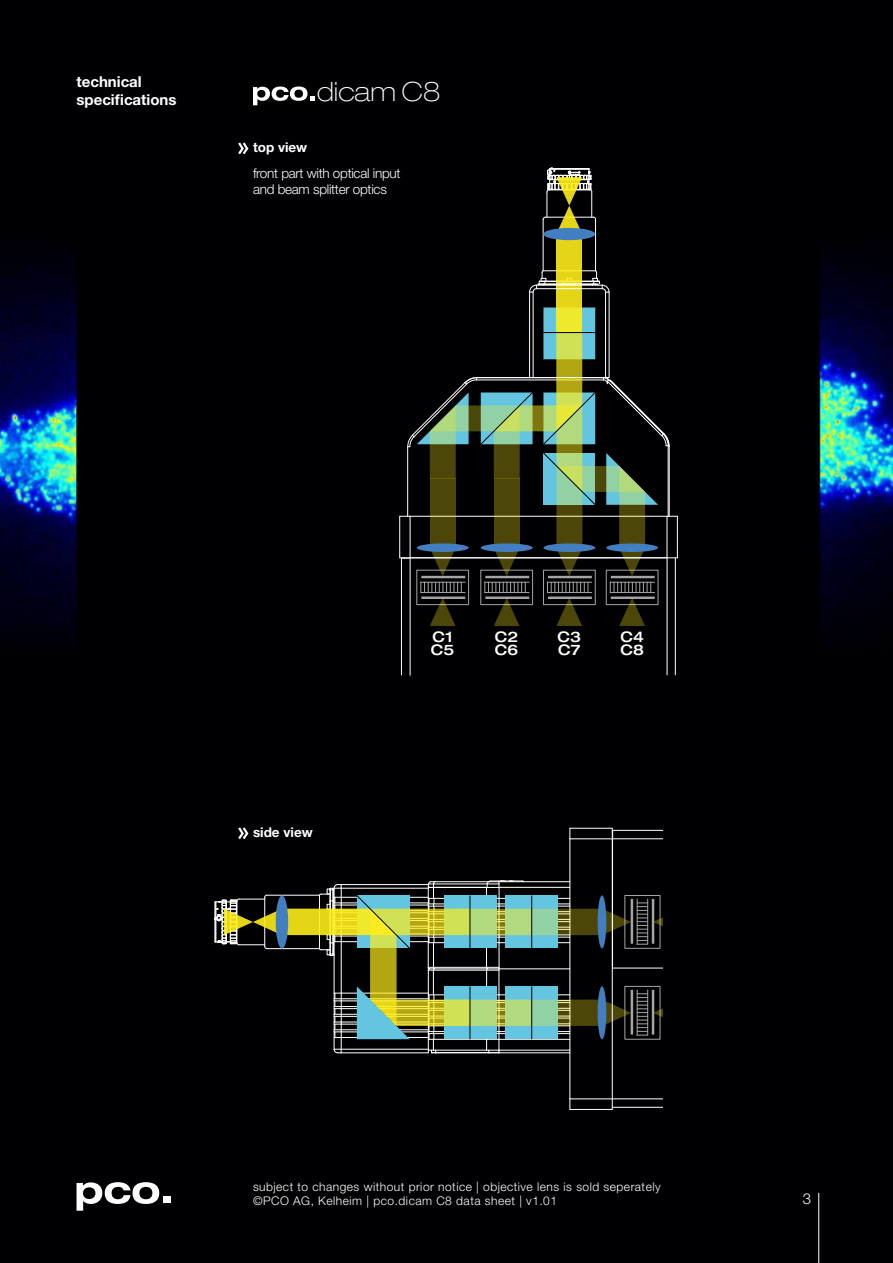
<style>
.page{position:relative;width:893px;height:1263px;background:#000002}
.page>*{position:absolute;margin:0;border:0;box-sizing:border-box;transform-origin:0 0}
.t1{font:100 expanded 26.55px "Helvetica Neue";color:#fff}
.Titel{font:700 15px "Helvetica Neue LT Std";color:#fff}
.t2{font:300 15px "Helvetica Neue LT Std";color:#fff}
.t3{font:500 expanded 14.55px/13.2px "Helvetica Neue";color:#fff}
.GS_schwarz{font:300 13.5px "Helvetica Neue LT Std";letter-spacing:-.02em;color:#fff}
.GS_grau{font:700 13.5px "Helvetica Neue LT Std";color:#fff}
.t4{font:300 12px "Helvetica Neue LT Std";letter-spacing:.04em;color:#fff}
</style>
<div class="page">
<hr style="left:818px;top:1193px;width:1px;height:70px;background:#fff">
<svg style="left:77px;top:1182px;width:82px;height:29px"></svg>
<div style="left:164px;top:1197px;width:7px;height:6px;background:#fff"></div>
<hr style="left:253px;top:163px;width:517px;height:1px;background:#000">
<svg style="left:236px;top:140px;width:15px;height:17px"></svg>
<hr style="left:253px;top:848px;width:84px;height:1px;background:#000">
<svg style="left:236px;top:825px;width:15px;height:17px"></svg>
<div style="left:244px;top:78px;width:80px;height:36px;background:#000"></div>
<svg style="left:253px;top:87px;width:62px;height:18px"></svg>
<hr style="left:612px;top:1098px;width:50px;height:1px;background:#fff">
<hr style="left:612px;top:1107px;width:50px;height:1px;background:#fff">
<hr style="left:612px;top:838px;width:50px;height:1px;background:#fff">
<hr style="left:612px;top:967px;width:50px;height:1px;background:#fff">
<hr style="left:499px;top:881px;width:71px;height:1px;background:#fff">
<hr style="left:499px;top:887px;width:71px;height:1px;background:#fff">
<hr style="left:433px;top:883px;width:54px;height:1px;background:#fff">
<hr style="left:435px;top:881px;width:54px;height:1px;background:#fff">
<hr style="left:499px;top:1033px;width:71px;height:1px;background:#fff">
<hr style="left:499px;top:1031px;width:71px;height:1px;background:#fff">
<hr style="left:499px;top:1050px;width:71px;height:1px;background:#fff">
<hr style="left:499px;top:1039px;width:71px;height:1px;background:#fff">
<hr style="left:499px;top:898px;width:71px;height:1px;background:#fff">
<hr style="left:499px;top:903px;width:71px;height:1px;background:#fff">
<hr style="left:499px;top:906px;width:71px;height:1px;background:#fff">
<hr style="left:499px;top:968px;width:71px;height:1px;background:#fff">
<hr style="left:499px;top:942px;width:71px;height:1px;background:#fff">
<hr style="left:499px;top:937px;width:71px;height:1px;background:#fff">
<hr style="left:499px;top:994px;width:71px;height:1px;background:#fff">
<hr style="left:499px;top:1052px;width:71px;height:1px;background:#fff">
<svg style="left:486px;top:880px;width:39px;height:174px;background:#2c2e30"></svg>
<hr style="left:434px;top:968px;width:54px;height:1px;background:#fff">
<hr style="left:433px;top:970px;width:53px;height:1px;background:#fff">
<hr style="left:433px;top:1050px;width:53px;height:1px;background:#fff">
<hr style="left:433px;top:1039px;width:54px;height:1px;background:#fff">
<hr style="left:433px;top:967px;width:53px;height:1px;background:#fff">
<hr style="left:433px;top:887px;width:53px;height:1px;background:#fff">
<hr style="left:436px;top:1052px;width:53px;height:1px;background:#fff">
<hr style="left:570px;top:838px;width:42px;height:1px;background:#fff">
<hr style="left:570px;top:828px;width:42px;height:1px;background:#fff">
<hr style="left:570px;top:1098px;width:42px;height:1px;background:#fff">
<hr style="left:569px;top:839px;width:1px;height:260px;background:#fff">
<hr style="left:570px;top:1109px;width:42px;height:1px;background:#fff">
<hr style="left:612px;top:830px;width:50px;height:1px;background:#fff">
<div style="left:444px;top:895px;width:52px;height:53px;background:#64c5e0"></div>
<div style="left:444px;top:986px;width:52px;height:53px;background:#64c5e0"></div>
<div style="left:505px;top:895px;width:53px;height:53px;background:#64c5e0"></div>
<div style="left:505px;top:986px;width:53px;height:53px;background:#64c5e0"></div>
<div style="left:470px;top:909px;width:62px;height:26px;background:#ffee1a;opacity:.5"></div>
<div style="left:470px;top:999px;width:62px;height:27px;background:#ffee1a;opacity:.5"></div>
<div style="left:532px;top:999px;width:70px;height:27px;background:#ffee1a;opacity:.3"></div>
<hr style="left:531px;top:986px;width:1px;height:53px;background:#000">
<div style="left:532px;top:909px;width:70px;height:26px;background:#ffee1a;opacity:.3"></div>
<div style="left:598px;top:895px;width:8px;height:53px;background:#437ec0;border-radius:50%"></div>
<div style="left:598px;top:986px;width:8px;height:53px;background:#437ec0;border-radius:50%"></div>
<hr style="left:612px;top:839px;width:1px;height:260px;background:#fff">
<div style="left:624px;top:986px;width:36px;height:54px;border:1px solid #a5a5a5"></div>
<svg style="left:604px;top:989px;width:58px;height:47px;background:#2e2f2b"></svg>
<div style="left:624px;top:895px;width:36px;height:54px;border:1px solid #a5a5a5"></div>
<svg style="left:604px;top:898px;width:58px;height:47px;background:#2f302c"></svg>
<hr style="left:531px;top:895px;width:1px;height:53px;background:#000">
<svg style="left:214px;top:880px;width:256px;height:174px;background:#464e30"></svg>
<hr style="left:469px;top:986px;width:1px;height:53px;background:#000">
<hr style="left:469px;top:895px;width:1px;height:53px;background:#000">
<hr style="left:401px;top:558px;width:1px;height:117px;background:#fff">
<hr style="left:410px;top:558px;width:1px;height:117px;background:#fff">
<hr style="left:675px;top:558px;width:1px;height:117px;background:#fff">
<hr style="left:667px;top:558px;width:1px;height:117px;background:#fff">
<div style="left:543px;top:307px;width:52px;height:52px;background:#64c5e0"></div>
<hr style="left:543px;top:219px;width:1px;height:52px;background:#fff">
<hr style="left:595px;top:219px;width:1px;height:52px;background:#fff">
<hr style="left:677px;top:516px;width:1px;height:42px;background:#fff">
<hr style="left:399px;top:516px;width:1px;height:42px;background:#fff">
<div style="left:556px;top:229px;width:26px;height:103px;background:#ffee1a;opacity:.9"></div>
<svg style="left:542px;top:168px;width:54px;height:66px;background:#565332"></svg>
<div style="left:543px;top:228px;width:52px;height:12px;background:#437ec0;border-radius:50%"></div>
<hr style="left:609px;top:292px;width:1px;height:85px;background:#fff">
<hr style="left:605px;top:292px;width:1px;height:85px;background:#fff">
<hr style="left:533px;top:292px;width:1px;height:85px;background:#fff">
<hr style="left:529px;top:292px;width:1px;height:85px;background:#fff">
<svg style="left:529px;top:269px;width:81px;height:24px;background:#726d39"></svg>
<svg style="left:400px;top:332px;width:277px;height:294px;background:#2d3629"></svg>
<p class="Titel" style="left:77px;top:73px;width:67px">technical</p>
<p class="Titel" style="left:77px;top:91px;width:101px">specifications</p>
<p class="t1" style="left:317px;top:75px;width:125px">dicam C8</p>
<p class="GS_grau" style="left:253px;top:139px;width:56px">top view</p>
<p class="GS_schwarz" style="left:253px;top:165px;width:149px">front part with optical input</p>
<p class="GS_schwarz" style="left:253px;top:181px;width:135px">and beam splitter optics</p>
<p class="GS_grau" style="left:253px;top:824px;width:61px">side view</p>
<p class="t3" style="left:431px;top:630px;width:25px">C1<br>C5</p>
<p class="t3" style="left:495px;top:630px;width:25px">C2<br>C6</p>
<p class="t3" style="left:558px;top:630px;width:25px">C3<br>C7</p>
<p class="t3" style="left:620px;top:630px;width:25px">C4<br>C8</p>
<p class="t4" style="left:253px;top:1179px;width:409px">subject to changes without prior notice | objective lens is sold seperately</p>
<p class="t4" style="left:253px;top:1193px;width:306px">©PCO AG, Kelheim | pco.dicam C8 data sheet | v1.01</p>
<p class="t2" style="left:803px;top:1189px;width:10px">3</p>
</div>
